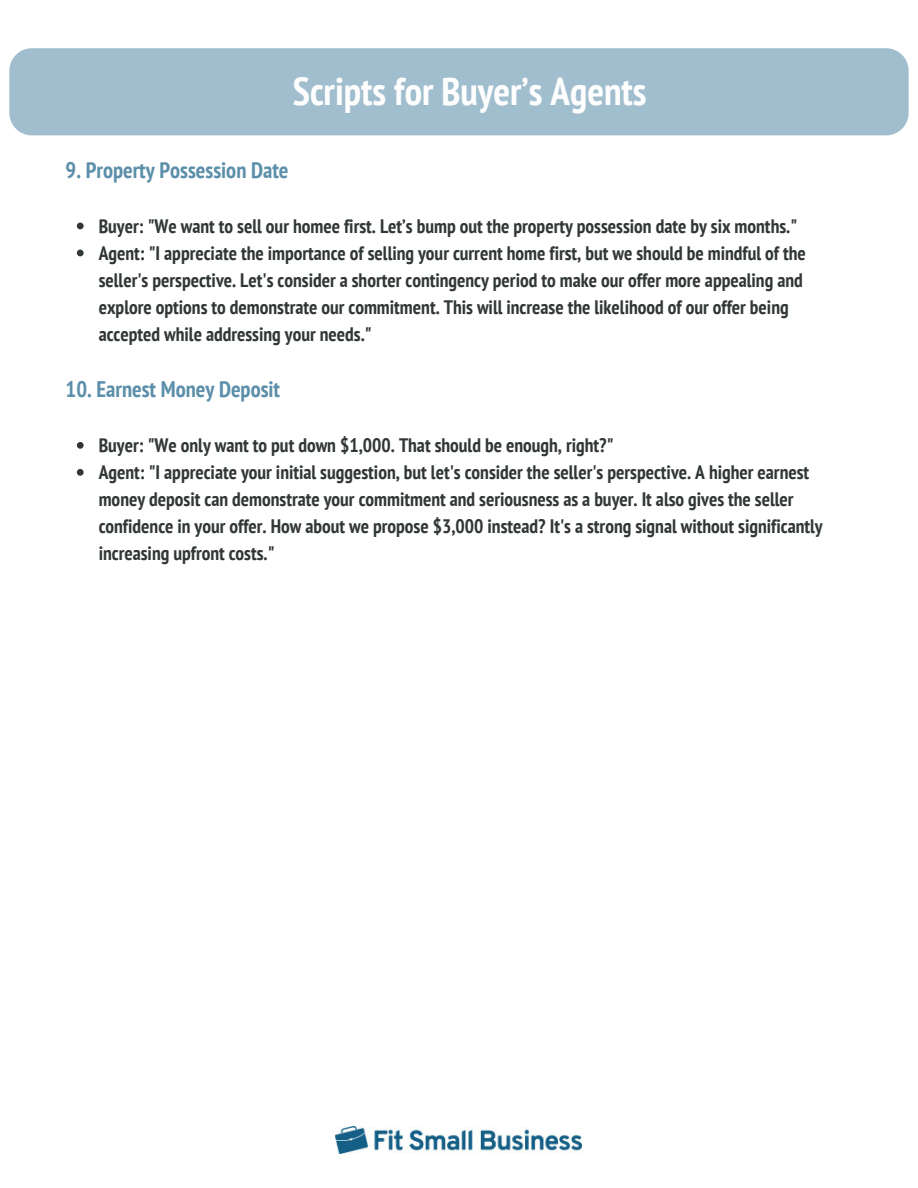
<style>
.page{position:relative;width:918px;height:1188px;background:#fff}
.page>*{position:absolute;margin:0;border:0;box-sizing:border-box;transform-origin:0 0}
.t1{font:700 condensed 39px "PT Sans";color:#fefefe}
.t2{font:700 condensed 22.5px "PT Sans";color:#5c8faa}
.t3{font:700 condensed 19.5px/27px "PT Sans";color:#313636}
</style>
<div class="page">
<div style="left:9px;top:48px;width:900px;height:87px;background:#a1bece;border-radius:22px"></div>
<img style="left:336px;top:1126px;width:246px;height:27px">
<svg style="left:77px;top:223px;width:7px;height:6px"></svg>
<svg style="left:77px;top:250px;width:7px;height:6px"></svg>
<svg style="left:77px;top:442px;width:7px;height:7px"></svg>
<svg style="left:77px;top:469px;width:7px;height:7px"></svg>
<p class="t1" style="left:293px;top:66px;width:355px">Scripts for Buyer’s Agents</p>
<p class="t2" style="left:66px;top:155px;width:224px">9. Property Possession Date</p>
<p class="t3" style="left:99px;top:212px;width:700px">Buyer: "We want to sell our homee first. Let’s bump out the property possession date by six months."</p>
<p class="t3" style="left:99px;top:239px;width:709px">Agent: "I appreciate the importance of selling your current home first, but we should be mindful of the seller's perspective. Let's consider a shorter contingency period to make our offer more appealing and explore options to demonstrate our commitment. This will increase the likelihood of our offer being accepted while addressing your needs."</p>
<p class="t2" style="left:66px;top:374px;width:216px">10. Earnest Money Deposit</p>
<p class="t3" style="left:99px;top:431px;width:516px">Buyer: "We only want to put down $1,000. That should be enough, right?"</p>
<p class="t3" style="left:99px;top:458px;width:725px">Agent: "I appreciate your initial suggestion, but let's consider the seller's perspective. A higher earnest money deposit can demonstrate your commitment and seriousness as a buyer. It also gives the seller confidence in your offer. How about we propose $3,000 instead? It's a strong signal without significantly increasing upfront costs."</p>
</div>
